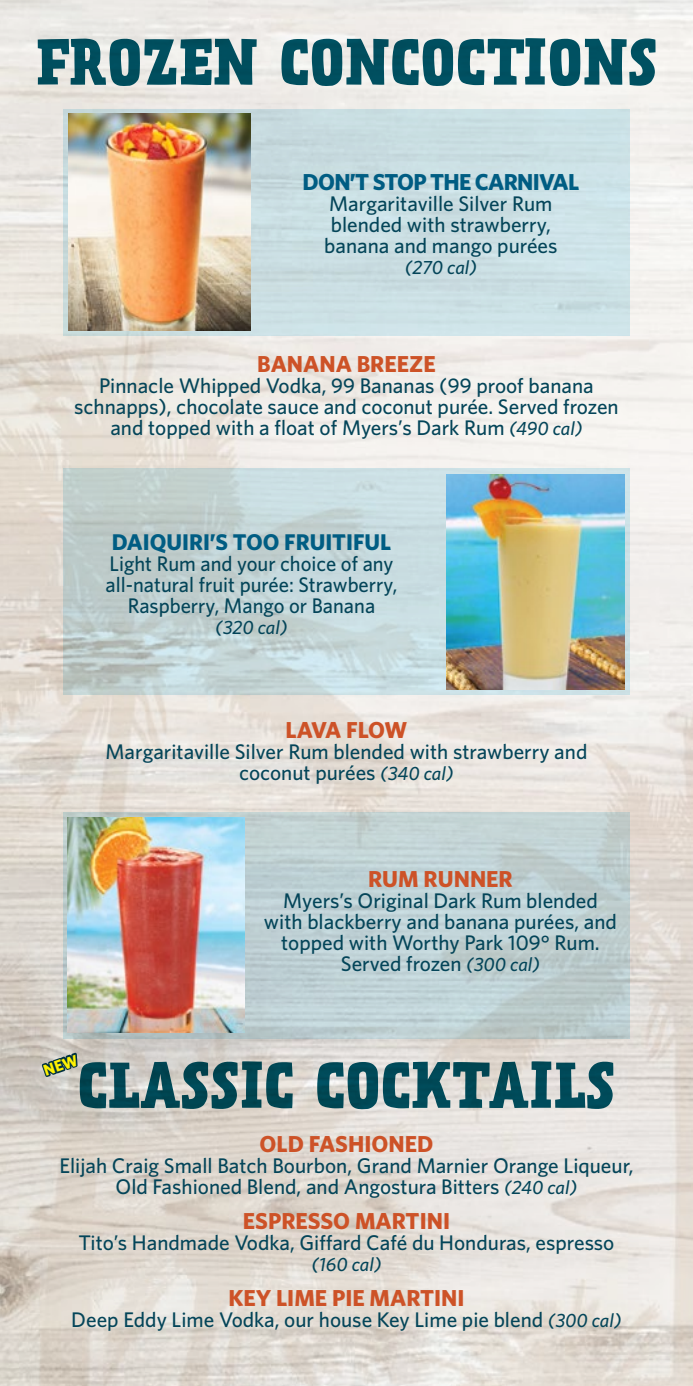
<style>
.page{position:relative;width:693px;height:1386px;background:#fff}
.page>*{position:absolute;margin:0;border:0;box-sizing:border-box;transform-origin:0 0}
.t1{font:700 57.75px "Prater Serif One";letter-spacing:.01em;color:#005568}
.t2{font:700 23.1px "Whitney";color:#cd5227}
.t3{font:700 23.1px "Whitney";letter-spacing:-.03em;color:#005d83}
.t4{font:700 23.1px "Whitney";letter-spacing:-.03em;color:#cd5227}
.t5{font:700 22.75px "Whitney";color:#005d83}
.t6{font:500 21.18px/21px "Whitney";color:#044559;text-align:center}
.t7{font:italic 500 19.25px "Whitney";color:#044559}
.s1{font-style:italic;font-size:19.25px}
</style>
<div class="page">
<div style="left:63px;top:109px;width:567px;height:227px;background:#cbdfe4"></div>
<svg style="left:63px;top:468px;width:567px;height:227px;background:#c3d4d5"></svg>
<svg style="left:63px;top:812px;width:567px;height:227px;background:#becfd2"></svg>
<img style="left:68px;top:114px;width:182px;height:217px">
<img style="left:447px;top:474px;width:177px;height:215px">
<img style="left:67px;top:818px;width:178px;height:215px">
<svg style="left:43px;top:1054px;width:36px;height:22px"></svg>
<h1 class="t1" style="left:36px;top:20px;width:623px">FROZEN CONCOCTIONS</h1>
<p class="t3" style="left:302px;top:168px;width:278px">DON’T STOP THE CARNIVAL</p>
<p class="t6" style="left:324px;top:192px;width:235px">Margaritaville Silver Rum blended with strawberry, banana and mango purées</p>
<p class="t7" style="left:405px;top:254px;width:74px">(270 cal)</p>
<p class="t2" style="left:257px;top:350px;width:180px">BANANA BREEZE</p>
<p class="t6" style="left:74px;top:375px;width:546px">Pinnacle Whipped Vodka, 99 Bananas (99 proof banana schnapps), chocolate sauce and coconut purée. Served frozen and topped with a float of Myers’s Dark Rum <span class="s1">(490 cal)</span></p>
<p class="t5" style="left:112px;top:529px;width:281px">DAIQUIRI’S TOO FRUITIFUL</p>
<p class="t6" style="left:106px;top:553px;width:293px">Light Rum and your choice of any all-natural fruit purée: Strawberry,<br>Raspberry, Mango or Banana</p>
<p class="t7" style="left:215px;top:615px;width:74px">(320 cal)</p>
<p class="t4" style="left:286px;top:716px;width:123px">LAVA FLOW</p>
<p class="t6" style="left:106px;top:741px;width:483px">Margaritaville Silver Rum blended with strawberry and coconut purées <span class="s1">(340 cal)</span></p>
<p class="t2" style="left:368px;top:865px;width:146px">RUM RUNNER</p>
<p class="t6" style="left:264px;top:890px;width:355px">Myers’s Original Dark Rum blended with blackberry and banana purées, and topped with Worthy Park 109° Rum.<br>Served frozen <span class="s1">(300 cal)</span></p>
<h1 class="t1" style="left:78px;top:1043px;width:539px">CLASSIC COCKTAILS</h1>
<p class="t2" style="left:260px;top:1130px;width:175px">OLD FASHIONED</p>
<p class="t6" style="left:59px;top:1155px;width:576px">Elijah Craig Small Batch Bourbon, Grand Marnier Orange Liqueur,<br>Old Fashioned Blend, and Angostura Bitters <span class="s1">(240 cal)</span></p>
<p class="t2" style="left:243px;top:1207px;width:209px">ESPRESSO MARTINI</p>
<p class="t6" style="left:79px;top:1232px;width:537px">Tito’s Handmade Vodka, Giffard Café du Honduras, espresso</p>
<p class="t7" style="left:311px;top:1251px;width:72px">(160 cal)</p>
<p class="t2" style="left:228px;top:1284px;width:238px">KEY LIME PIE MARTINI</p>
<p class="t6" style="left:71px;top:1309px;width:552px">Deep Eddy Lime Vodka, our house Key Lime pie blend <span class="s1">(300 cal)</span></p>
</div>
